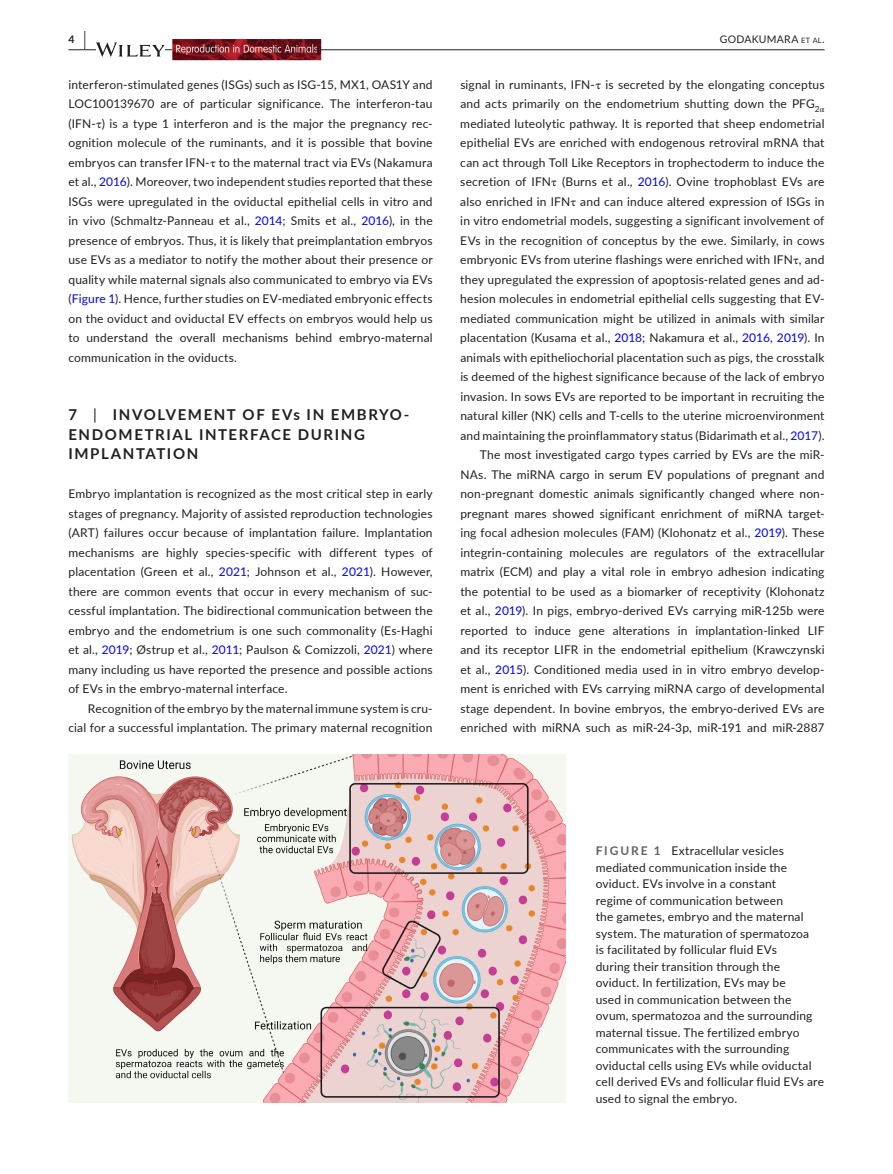
<style>
.page{position:relative;width:893px;height:1174px;background:#fff}
.page>*{position:absolute;margin:0;border:0;box-sizing:border-box;transform-origin:0 0}
.t1{font:700 15px/19.5px "Lato";letter-spacing:.105em;color:#231f20}
.t2{font:12px/19.5px "Lato";letter-spacing:.015em;color:#231f20;text-align:justify}
.t3{font:10.5px "Lato";letter-spacing:.02em;color:#231f20}
.t4{font:700 10.5px "Lato";color:#231f20}
.s1{font-size:19.5px}
.s2{font-size:7.35px}
.s3{font-family:"STIX"}
.s4{color:#00f}
.s5{font-weight:400}
.s6{font-weight:700;color:#636366}
</style>
<div class="page">
<hr style="left:68px;top:49px;width:756px;height:1px;background:#231f20">
<svg style="left:96px;top:42px;width:69px;height:15px"></svg>
<img style="left:172px;top:39px;width:149px;height:21px">
<img style="left:177px;top:45px;width:140px;height:10px">
<img style="left:68px;top:754px;width:498px;height:348px">
<p class="t4" style="left:68px;top:31px;width:19px">4 <span class="s1">|</span></p>
<p class="t3" style="left:720px;top:33px;width:106px">GODAKUMARA <span class="s2">et Al</span>.</p>
<p class="t2" style="left:68px;top:75px;width:366px">interferon- stimulated genes (ISGs) such as ISG- 15, MX1, OAS1Y and LOC100139670 are of particular significance. The interferon- tau (IFN- <span class="s3">τ</span>) is a type 1 interferon and is the major the pregnancy rec&shy;ognition molecule of the ruminants, and it is possible that bovine embryos can transfer IFN- <span class="s3">τ</span> to the maternal tract via EVs (Nakamura et al., <span class="s4">2016</span>). Moreover, two independent studies reported that these ISGs were upregulated in the oviductal epithelial cells in vitro and in vivo (Schmaltz- Panneau et al., <span class="s4">2014</span>; Smits et al., <span class="s4">2016</span>), in the presence of embryos. Thus, it is likely that preimplantation embryos use EVs as a mediator to notify the mother about their presence or quality while maternal signals also communicated to embryo via EVs (<span class="s4">Figure 1</span>). Hence, further studies on EV- mediated embryonic effects on the oviduct and oviductal EV effects on embryos would help us to understand the overall mechanisms behind embryo- maternal communication in the oviducts.</p>
<p class="t2" style="left:460px;top:75px;width:366px;text-align:right">signal in ruminants, IFN- <span class="s3">τ</span> is secreted by the elongating conceptus and acts primarily on the endometrium shutting down the PFG<sub>2</sub><sub>α </sub>mediated luteolytic pathway. It is reported that sheep endometrial epithelial EVs are enriched with endogenous retroviral mRNA that can act through Toll Like Receptors in trophectoderm to induce the secretion of IFN<span class="s3">τ</span> (Burns et al., <span class="s4">2016</span>). Ovine trophoblast EVs are also enriched in IFN<span class="s3">τ</span> and can induce altered expression of ISGs in in vitro endometrial models, suggesting a significant involvement of EVs in the recognition of conceptus by the ewe. Similarly, in cows embryonic EVs from uterine flashings were enriched with IFN<span class="s3">τ</span>, and they upregulated the expression of apoptosis- related genes and ad&shy;hesion molecules in endometrial epithelial cells suggesting that EV&shy;mediated communication might be utilized in animals with similar placentation (Kusama et al., <span class="s4">2018</span>; Nakamura et al., <span class="s4">2016</span>, <span class="s4">2019</span>). In animals with epitheliochorial placentation such as pigs, the crosstalk is deemed of the highest significance because of the lack of embryo invasion. In sows EVs are reported to be important in recruiting the natural killer (NK) cells and T- cells to the uterine microenvironment and maintaining the proinflammatory status (Bidarimath et al., <span class="s4">2017</span>).<br>The most investigated cargo types carried by EVs are the miR-NAs. The miRNA cargo in serum EV populations of pregnant and non- pregnant domestic animals significantly changed where non&shy;pregnant mares showed significant enrichment of miRNA target&shy;ing focal adhesion molecules (FAM) (Klohonatz et al., <span class="s4">2019</span>). These integrin- containing molecules are regulators of the extracellular matrix (ECM) and play a vital role in embryo adhesion indicating the potential to be used as a biomarker of receptivity (Klohonatz et al., <span class="s4">2019</span>). In pigs, embryo- derived EVs carrying miR- 125b were reported to induce gene alterations in implantation- linked LIF and its receptor LIFR in the endometrial epithelium (Krawczynski et al., <span class="s4">2015</span>). Conditioned media used in in vitro embryo develop&shy;ment is enriched with EVs carrying miRNA cargo of developmental stage dependent. In bovine embryos, the embryo- derived EVs are enriched with miRNA such as miR- 24- 3p, miR- 191 and miR- 2887</p>
<p class="t1" style="left:68px;top:404px;width:343px">7 <span class="s5">|</span> INVOLVEMENT OF EVs IN EMBRYO-<br>ENDOMETRIAL INTERFACE DURING<br>IMPLANTATION</p>
<p class="t2" style="left:68px;top:485px;width:366px">Embryo implantation is recognized as the most critical step in early stages of pregnancy. Majority of assisted reproduction technologies (ART) failures occur because of implantation failure. Implantation mechanisms are highly species- specific with different types of placentation (Green et al., <span class="s4">2021</span>; Johnson et al., <span class="s4">2021</span>). However, there are common events that occur in every mechanism of suc&shy;cessful implantation. The bidirectional communication between the embryo and the endometrium is one such commonality (Es- Haghi et al., <span class="s4">2019</span>; Østrup et al., <span class="s4">2011</span>; Paulson &amp; Comizzoli, <span class="s4">2021</span>) where many including us have reported the presence and possible actions of EVs in the embryo- maternal interface.</p>
<p class="t2" style="left:68px;top:699px;width:366px;text-align:right">Recognition of the embryo by the maternal immune system is cru&shy;cial for a successful implantation. The primary maternal recognition</p>
<p class="t2" style="left:596px;top:842px;width:230px;line-height:16.5px;text-align:left"><span class="s6">FIGURE 1</span> Extracellular vesicles mediated communication inside the oviduct. EVs involve in a constant<br>regime of communication between<br>the gametes, embryo and the maternal system. The maturation of spermatozoa<br>is facilitated by follicular fluid EVs<br>during their transition through the oviduct. In fertilization, EVs may be<br>used in communication between the ovum, spermatozoa and the surrounding maternal tissue. The fertilized embryo communicates with the surrounding oviductal cells using EVs while oviductal cell derived EVs and follicular fluid EVs are used to signal the embryo.</p>
</div>
